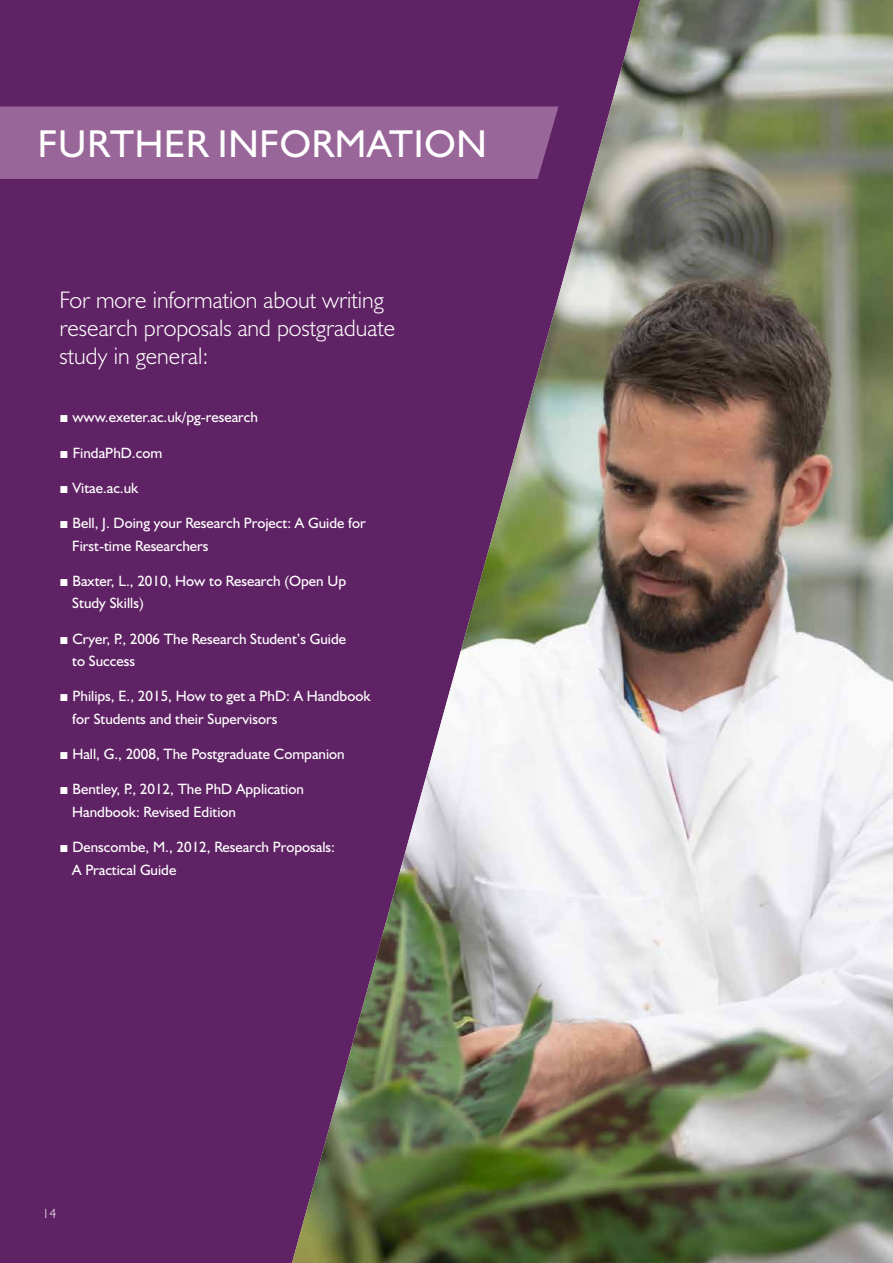
<style>
.page{position:relative;width:893px;height:1263px;background:#5f2264}
.page>*{position:absolute;margin:0;border:0;box-sizing:border-box;transform-origin:0 0}
.t1{font:39px "Humanist 521 BT";letter-spacing:.02em;color:#fff}
.t2{font:300 24px/28.5px "Humanist 521 BT";color:#fff}
.t3{font:15px/22.5px "Humanist 521 BT";color:#fff}
.t4{font:300 13.5px "Humanist 521 BT";color:#fff}
.s1{font-family:"Arial"}
</style>
<div class="page">
<img style="left:292px;top:0;width:601px;height:1263px">
<div style="left:0;top:106px;width:558px;height:73px;background:#969"></div>
<h1 class="t1" style="left:38px;top:119px;width:450px">FURTHER INFORMATION</h1>
<h2 class="t2" style="left:60px;top:285px;width:337px">For more information about writing research proposals and postgraduate study in general:</h2>
<p class="t3" style="left:60px;top:406px;width:200px"><span class="s1">■</span> www.exeter.ac.uk/pg-research</p>
<p class="t3" style="left:60px;top:441px;width:104px"><span class="s1">■</span> FindaPhD.com</p>
<p class="t3" style="left:60px;top:476px;width:80px"><span class="s1">■</span> Vitae.ac.uk</p>
<p class="t3" style="left:72px;top:511px;width:295px;text-indent:-13px"><span class="s1">■</span> Bell, J. Doing your Research Project: A Guide for<br>First-time Researchers</p>
<p class="t3" style="left:72px;top:569px;width:275px;text-indent:-13px"><span class="s1">■</span> Baxter, L., 2010, How to Research (Open Up<br>Study Skills)</p>
<p class="t3" style="left:72px;top:627px;width:275px;text-indent:-13px"><span class="s1">■</span> Cryer, P., 2006 The Research Student’s Guide to Success</p>
<p class="t3" style="left:72px;top:685px;width:300px;text-indent:-13px"><span class="s1">■</span> Philips, E., 2015, How to get a PhD: A Handbook for Students and their Supervisors</p>
<p class="t3" style="left:60px;top:742px;width:287px"><span class="s1">■</span> Hall, G., 2008, The Postgraduate Companion</p>
<p class="t3" style="left:72px;top:778px;width:233px;text-indent:-13px"><span class="s1">■</span> Bentley, P., 2012, The PhD Application<br>Handbook: Revised Edition</p>
<p class="t3" style="left:72px;top:835px;width:264px;text-indent:-13px"><span class="s1">■</span> Denscombe, M., 2012, Research Proposals:<br>A Practical Guide</p>
<p class="t4" style="left:43px;top:1205px;width:15px">14</p>
</div>
